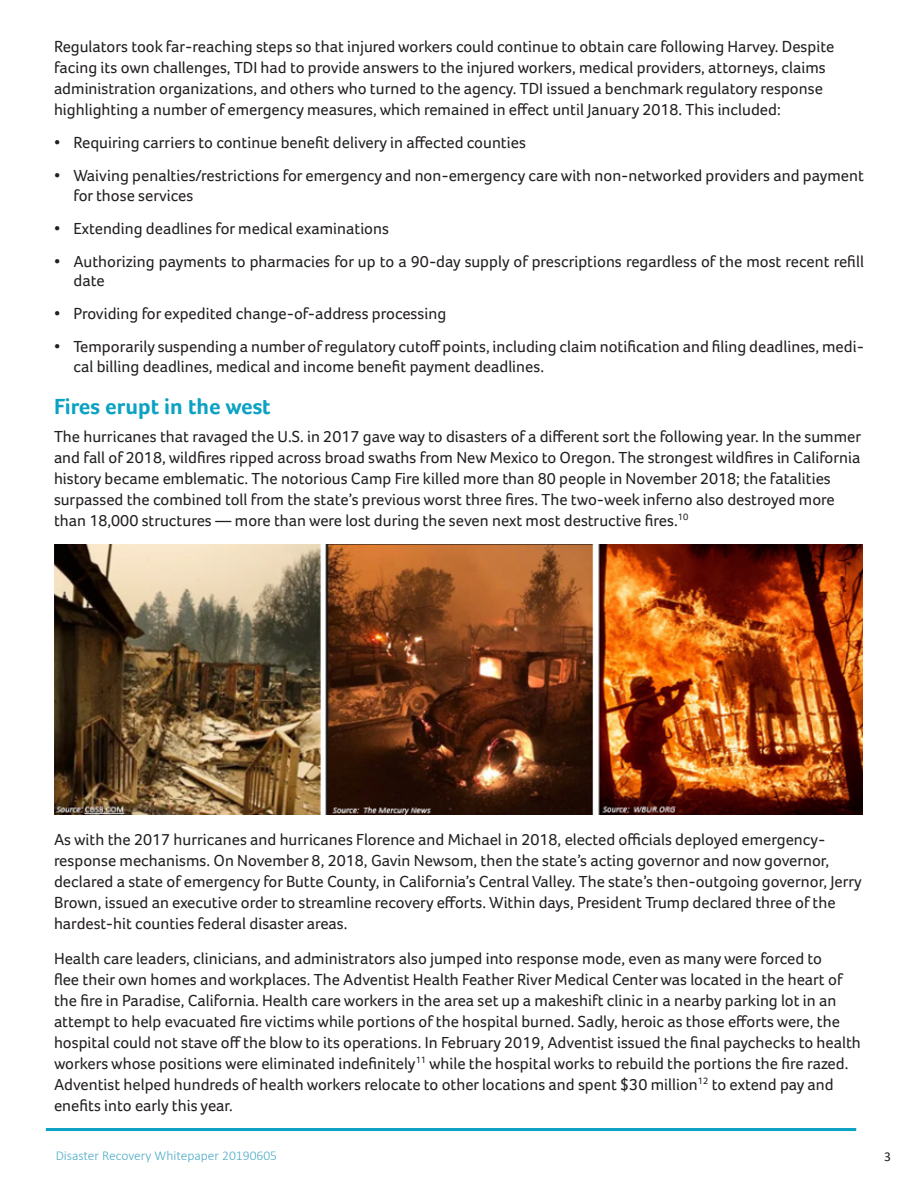
<style>
.page{position:relative;width:918px;height:1188px;background:#fff}
.page>*{position:absolute;margin:0;border:0;box-sizing:border-box;transform-origin:0 0}
.Paragraph_Head{font:700 22.5px "Foco";color:#0ba2c3}
.Body{font:16.5px/21px "Foco";color:#231f20}
.t1{font:300 13.5px "Calibri";color:#4aabc7}
.t2{font:13.5px "Calibri";color:#231f20}
</style>
<div class="page">
<img style="left:54px;top:545px;width:808px;height:269px">
<hr style="left:46px;top:1128px;width:810px;height:3px;background:#0ba2c3">
<p class="Body" style="left:54px;top:36px;width:782px">Regulators took far-reaching steps so that injured workers could continue to obtain care following Harvey. Despite facing its own challenges, TDI had to provide answers to the injured workers, medical providers, attorneys, claims administration organizations, and others who turned to the agency. TDI issued a benchmark regulatory response highlighting a number of emergency measures, which remained in effect until January 2018. This included:</p>
<p class="Body" style="left:54px;top:132px;width:473px">• Requiring carriers to continue benefit delivery in affected counties</p>
<p class="Body" style="left:74px;top:166px;width:792px;line-height:19.5px;text-indent:-20px">• Waiving penalties/restrictions for emergency and non-emergency care with non-networked providers and payment for those services</p>
<p class="Body" style="left:54px;top:218px;width:337px">• Extending deadlines for medical examinations</p>
<p class="Body" style="left:74px;top:251px;width:792px;line-height:19.5px;text-indent:-20px">• Authorizing payments to pharmacies for up to a 90-day supply of prescriptions regardless of the most recent refill date</p>
<p class="Body" style="left:54px;top:303px;width:394px">• Providing for expedited change-of-address processing</p>
<p class="Body" style="left:74px;top:337px;width:792px;line-height:19.5px;text-indent:-20px">• Temporarily suspending a number of regulatory cutoff points, including claim notification and filing deadlines, medi&shy;cal billing deadlines, medical and income benefit payment deadlines.</p>
<p class="Paragraph_Head" style="left:54px;top:393px;width:218px">Fires erupt in the west</p>
<p class="Body" style="left:54px;top:425px;width:809px">The hurricanes that ravaged the U.S. in 2017 gave way to disasters of a different sort the following year. In the summer and fall of 2018, wildfires ripped across broad swaths from New Mexico to Oregon. The strongest wildfires in California history became emblematic. The notorious Camp Fire killed more than 80 people in November 2018; the fatalities surpassed the combined toll from the state’s previous worst three fires. The two-week inferno also destroyed more than 18,000 structures — more than were lost during the seven next most destructive fires.<sup>10</sup></p>
<p class="Body" style="left:54px;top:829px;width:809px">As with the 2017 hurricanes and hurricanes Florence and Michael in 2018, elected officials deployed emergency&shy;response mechanisms. On November 8, 2018, Gavin Newsom, then the state’s acting governor and now governor, declared a state of emergency for Butte County, in California’s Central Valley. The state’s then-outgoing governor, Jerry Brown, issued an executive order to streamline recovery efforts. Within days, President Trump declared three of the hardest-hit counties federal disaster areas.</p>
<p class="Body" style="left:54px;top:947px;width:808px">Health care leaders, clinicians, and administrators also jumped into response mode, even as many were forced to<br>flee their own homes and workplaces. The Adventist Health Feather River Medical Center was located in the heart of the fire in Paradise, California. Health care workers in the area set up a makeshift clinic in a nearby parking lot in an attempt to help evacuated fire victims while portions of the hospital burned. Sadly, heroic as those efforts were, the hospital could not stave off the blow to its operations. In February 2019, Adventist issued the final paychecks to health workers whose positions were eliminated indefinitely<sup>11</sup> while the hospital works to rebuild the portions the fire razed.<br>Adventist helped hundreds of health workers relocate to other locations and spent $30 million<sup>12</sup> to extend pay and enefits into early this year.</p>
<p class="t1" style="left:56px;top:1147px;width:223px">Disaster Recovery Whitepaper 20190605</p>
<p class="t2" style="left:884px;top:1147px;width:8px">3</p>
</div>
